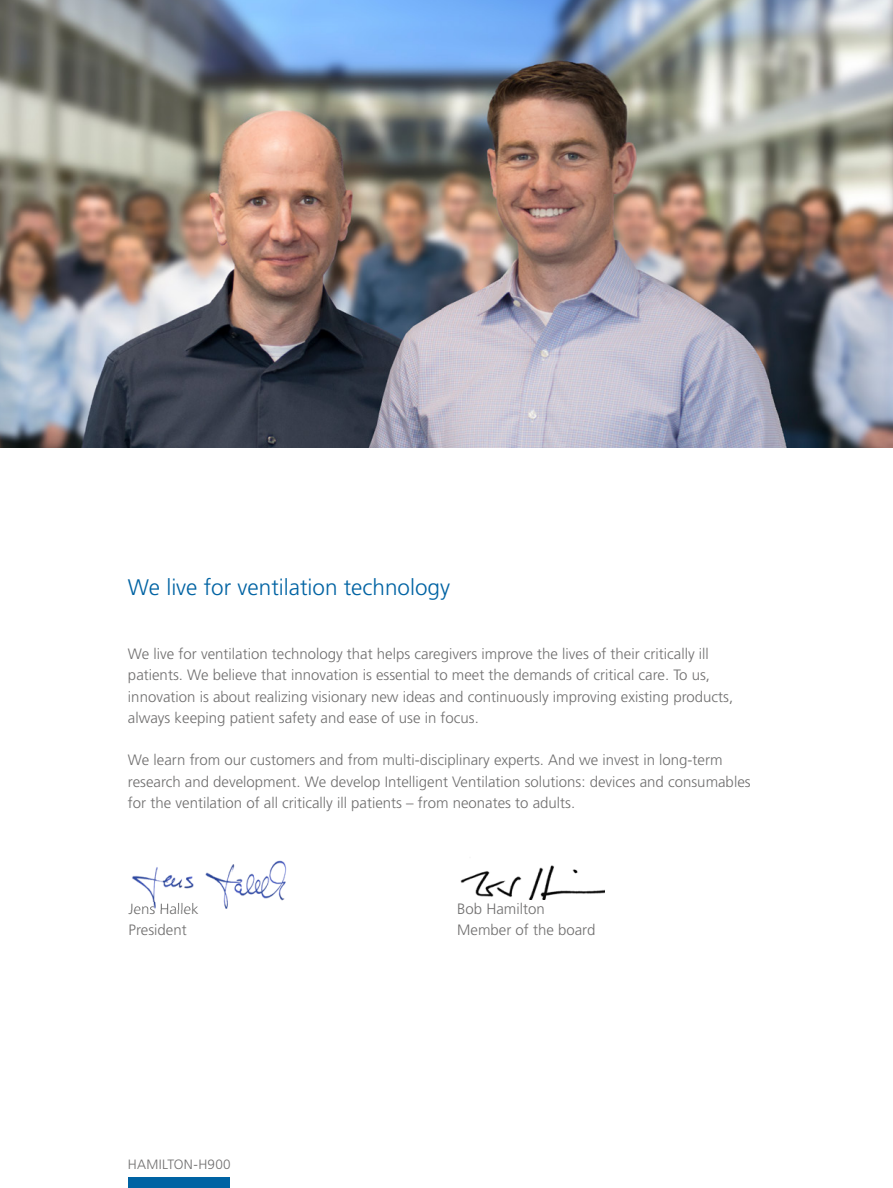
<style>
.page{position:relative;width:893px;height:1188px;background:#fff}
.page>*{position:absolute;margin:0;border:0;box-sizing:border-box;transform-origin:0 0}
.t1{font:300 22.5px "Frutiger LT Std";color:#0063a3}
.t2{font:300 15px/21.3px "Frutiger LT Std";color:#706f6f}
.t3{font:300 13.5px "Frutiger LT Std";letter-spacing:.02em;color:#706f6f}
</style>
<div class="page">
<img style="left:0;top:0;width:893px;height:447px">
<div style="left:128px;top:1177px;width:102px;height:11px;background:#0063a3"></div>
<img style="left:132px;top:860px;width:155px;height:49px">
<img style="left:131px;top:903px;width:67px;height:6px">
<img style="left:460px;top:865px;width:145px;height:34px">
<h1 class="t1" style="left:128px;top:575px;width:324px">We live for ventilation technology</h1>
<p class="t2" style="left:128px;top:643px;width:607px">We live for ventilation technology that helps caregivers improve the lives of their critically ill patients. We believe that innovation is essential to meet the demands of critical care. To us, innovation is about realizing visionary new ideas and continuously improving existing products, always keeping patient safety and ease of use in focus.</p>
<p class="t2" style="left:128px;top:750px;width:624px">We learn from our customers and from multi-disciplinary experts. And we invest in long-term research and development. We develop Intelligent Ventilation solutions: devices and consumables for the ventilation of all critically ill patients – from neonates to adults.</p>
<p class="t2" style="left:129px;top:899px;width:72px">Jens Hallek<br>President</p>
<p class="t2" style="left:457px;top:899px;width:140px">Bob Hamilton<br>Member of the board</p>
<p class="t3" style="left:128px;top:1157px;width:104px">HAMILTON-H900</p>
</div>
